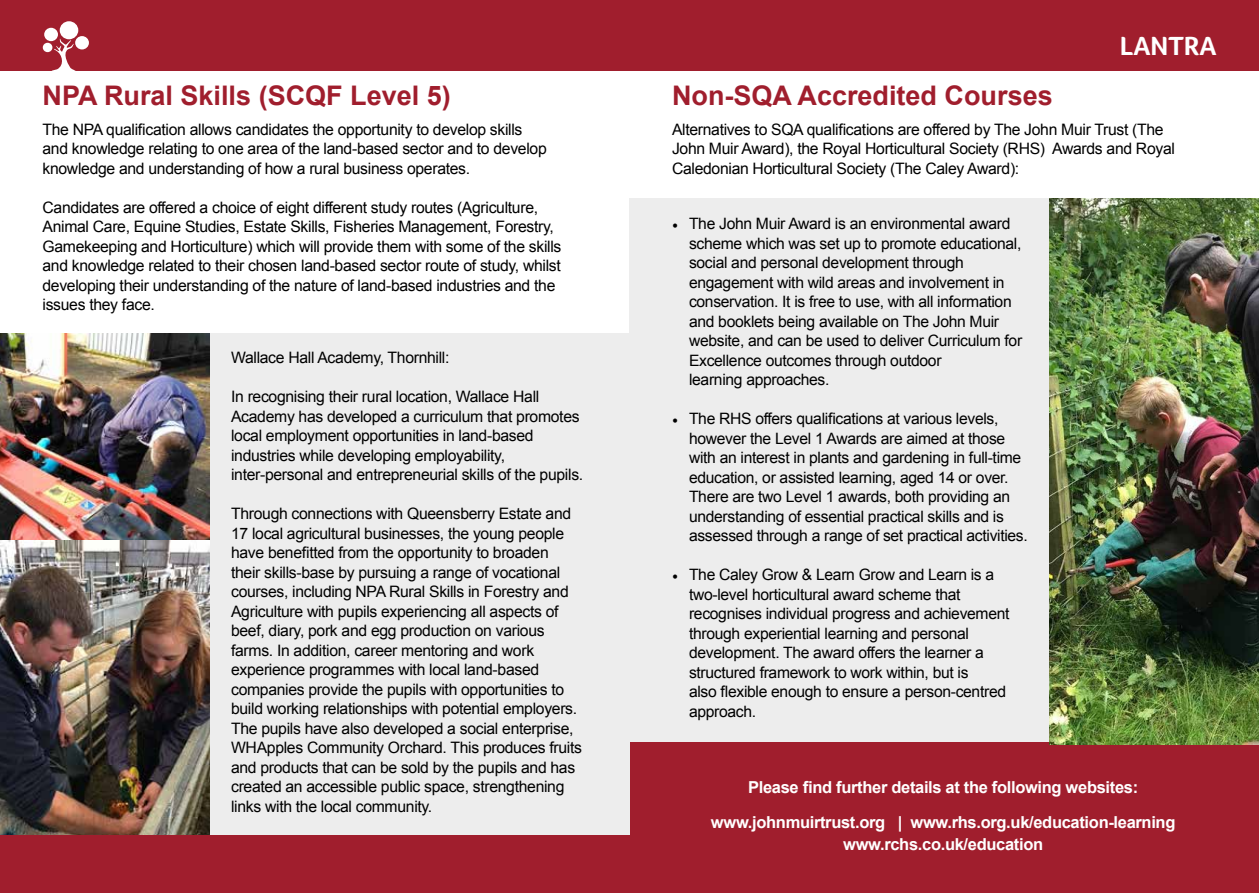
<style>
.page{position:relative;width:1259px;height:893px;background:#fff}
.page>*{position:absolute;margin:0;border:0;box-sizing:border-box;transform-origin:0 0}
.t1{font:700 27px "Arial";color:#a01e2d}
.t2{font:700 27px "Foco";color:#fff}
.t3{font:700 16.5px/34.5px "Arial";letter-spacing:-.02em;color:#fff;text-align:center}
.t4{font:15.75px/19.5px "Arial";letter-spacing:-.02em;color:#000}
.t5{font:15.6px/19.5px "Arial";letter-spacing:-.02em;color:#000}
.s1{font-family:"Minion Pro"}
</style>
<div class="page">
<div style="left:0;top:334px;width:629px;height:559px;background:#ededed"></div>
<div style="left:629px;top:199px;width:630px;height:694px;background:#ededed"></div>
<div style="left:630px;top:742px;width:629px;height:151px;background:#a01e2d"></div>
<img style="left:1049px;top:198px;width:210px;height:546px">
<img style="left:0;top:334px;width:210px;height:502px">
<div style="left:0;top:0;width:1259px;height:71px;background:#a01e2d"></div>
<div style="left:44px;top:28px;width:14px;height:13px;background:#fff;border-radius:50%"></div>
<svg style="left:75px;top:36px;width:14px;height:13px"></svg>
<div style="left:43px;top:43px;width:9px;height:9px;background:#fff;border-radius:50%"></div>
<div style="left:60px;top:21px;width:18px;height:18px;background:#fff;border-radius:50%"></div>
<svg style="left:47px;top:39px;width:42px;height:32px"></svg>
<div style="left:0;top:836px;width:630px;height:57px;background:#a01e2d"></div>
<h1 class="t2" style="left:1120px;top:30px;width:98px">LANTRA</h1>
<h1 class="t1" style="left:43px;top:77px;width:410px">NPA Rural Skills (SCQF Level 5)</h1>
<h1 class="t1" style="left:672px;top:77px;width:382px">Non-SQA Accredited Courses</h1>
<p class="t4" style="left:43px;top:120px;width:506px">The NPA qualification allows candidates the opportunity to develop skills and knowledge relating to one area of the land-based sector and to develop knowledge and understanding of how a rural business operates.</p>
<p class="t4" style="left:43px;top:198px;width:520px">Candidates are offered a choice of eight different study routes (Agriculture, Animal Care, Equine Studies, Estate Skills, Fisheries Management, Forestry, Gamekeeping and Horticulture) which will provide them with some of the skills and knowledge related to their chosen land-based sector route of study, whilst developing their understanding of the nature of land-based industries and the issues they face.</p>
<p class="t4" style="left:231px;top:348px;width:220px">Wallace Hall Academy, Thornhill:</p>
<p class="t4" style="left:231px;top:387px;width:354px">In recognising their rural location, Wallace Hall Academy has developed a curriculum that promotes local employment opportunities in land-based industries while developing employability, inter-personal and entrepreneurial skills of the pupils.</p>
<p class="t4" style="left:231px;top:504px;width:352px">Through connections with Queensberry Estate and 17 local agricultural businesses, the young people have benefitted from the opportunity to broaden their skills-base by pursuing a range of vocational courses, including NPA Rural Skills in Forestry and Agriculture with pupils experiencing all aspects of beef, diary, pork and egg production on various farms. In addition, career mentoring and work experience programmes with local land-based companies provide the pupils with opportunities to build working relationships with potential employers.<br>The pupils have also developed a social enterprise, WHApples Community Orchard. This produces fruits and products that can be sold by the pupils and has created an accessible public space, strengthening links with the local community.</p>
<p class="t4" style="left:672px;top:120px;width:504px">Alternatives to SQA qualifications are offered by The John Muir Trust (The<br>John Muir Award), the Royal Horticultural Society (RHS) Awards and Royal<br>Caledonian Horticultural Society (The Caley Award):</p>
<p class="t5" style="left:689px;top:214px;width:335px;text-indent:-17px"><span class="s1">•</span> The John Muir Award is an environmental award scheme which was set up to promote educational, social and personal development through engagement with wild areas and involvement in conservation. It is free to use, with all information and booklets being available on The John Muir website, and can be used to deliver Curriculum for Excellence outcomes through outdoor<br>learning approaches.</p>
<p class="t5" style="left:689px;top:409px;width:340px;text-indent:-17px"><span class="s1">•</span> The RHS offers qualifications at various levels, however the Level 1 Awards are aimed at those with an interest in plants and gardening in full-time education, or assisted learning, aged 14 or over.<br>There are two Level 1 awards, both providing an understanding of essential practical skills and is assessed through a range of set practical activities.</p>
<p class="t5" style="left:689px;top:565px;width:322px;text-indent:-17px"><span class="s1">•</span> The Caley Grow &amp; Learn Grow and Learn is a two-level horticultural award scheme that recognises individual progress and achievement through experiential learning and personal development. The award offers the learner a structured framework to work within, but is<br>also flexible enough to ensure a person-centred approach.</p>
<p class="t3" style="left:711px;top:771px;width:466px">Please find further details at the following websites: www.johnmuirtrust.org | www.rhs.org.uk/education-learning</p>
<p class="t3" style="left:843px;top:828px;width:201px">www.rchs.co.uk/education</p>
</div>
